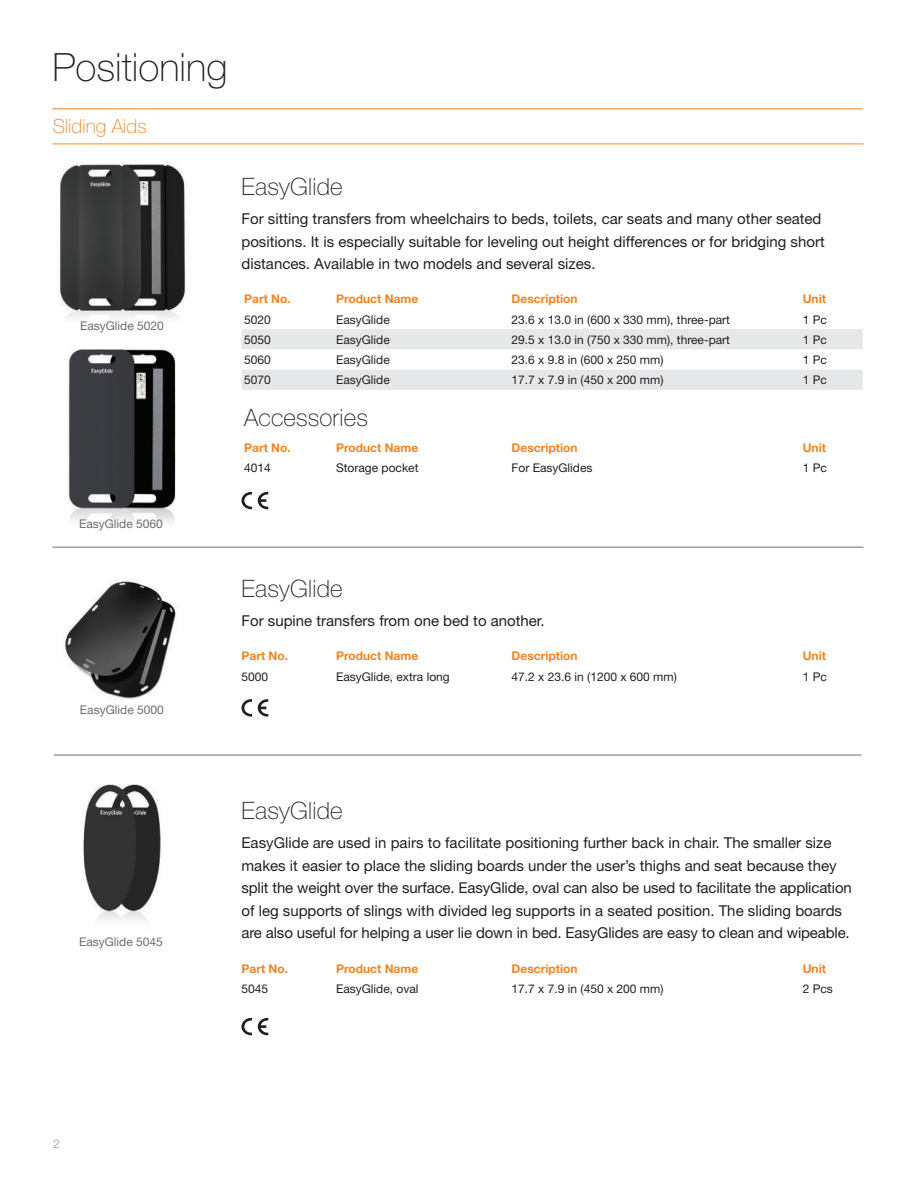
<style>
.page{position:relative;width:917px;height:1189px;background:#fff}
.page>*{position:absolute;margin:0;border:0;box-sizing:border-box;transform-origin:0 0}
.t1{font:100 39px "Helvetica Neue";color:#231f20}
.t2{font:100 24px "Helvetica Neue";letter-spacing:.01em;color:#231f20}
.t3{font:100 19.5px "Helvetica Neue";color:#f58220}
.t4{font:15px/22.5px "Helvetica Neue";color:#231f20}
.t5{font:12px "Helvetica Neue";color:#231f20}
.t6{font:700 12px "Helvetica Neue";color:#f58220}
.t7{font:12px "Helvetica Neue";color:#6d6e71}
.t8{font:300 12px "Helvetica Neue";color:#939598}
</style>
<div class="page">
<hr style="left:52px;top:144px;width:811px;height:1px;background:#f58220">
<hr style="left:52px;top:108px;width:810px;height:1px;background:#f58220">
<img style="left:63px;top:579px;width:115px;height:120px">
<img style="left:60px;top:162px;width:126px;height:157px">
<img style="left:68px;top:349px;width:108px;height:174px">
<hr style="left:52px;top:547px;width:811px;height:1px;background:#6d6e71">
<img style="left:83px;top:784px;width:78px;height:139px">
<hr style="left:54px;top:755px;width:807px;height:1px;background:#6d6e71">
<svg style="left:241px;top:329px;width:621px;height:61px"></svg>
<svg style="left:258px;top:492px;width:10px;height:17px"></svg>
<svg style="left:241px;top:492px;width:11px;height:17px"></svg>
<svg style="left:258px;top:699px;width:10px;height:17px"></svg>
<svg style="left:241px;top:699px;width:11px;height:17px"></svg>
<svg style="left:258px;top:1018px;width:10px;height:17px"></svg>
<svg style="left:241px;top:1018px;width:11px;height:17px"></svg>
<h1 class="t1" style="left:52px;top:52px;width:176px">Positioning</h1>
<h3 class="t3" style="left:53px;top:119px;width:96px">Sliding Aids</h3>
<p class="t7" style="left:80px;top:321px;width:85px">EasyGlide 5020</p>
<h2 class="t2" style="left:241px;top:177px;width:103px">EasyGlide</h2>
<p class="t4" style="left:241px;top:209px;width:585px">For sitting transfers from wheelchairs to beds, toilets, car seats and many other seated positions. It is especially suitable for leveling out height differences or for bridging short distances. Available in two models and several sizes.</p>
<p class="t6" style="left:244px;top:295px;width:48px">Part No.</p>
<p class="t6" style="left:336px;top:295px;width:84px">Product Name</p>
<p class="t6" style="left:511px;top:295px;width:67px">Description</p>
<p class="t6" style="left:802px;top:295px;width:25px">Unit</p>
<p class="t5" style="left:244px;top:315px;width:28px">5020</p>
<p class="t5" style="left:336px;top:315px;width:55px">EasyGlide</p>
<p class="t5" style="left:511px;top:315px;width:220px">23.6 x 13.0 in (600 x 330 mm), three-part</p>
<p class="t5" style="left:802px;top:315px;width:26px">1 Pc</p>
<p class="t5" style="left:244px;top:335px;width:28px">5050</p>
<p class="t5" style="left:336px;top:335px;width:55px">EasyGlide</p>
<p class="t5" style="left:511px;top:335px;width:220px">29.5 x 13.0 in (750 x 330 mm), three-part</p>
<p class="t5" style="left:802px;top:335px;width:26px">1 Pc</p>
<p class="t5" style="left:244px;top:355px;width:28px">5060</p>
<p class="t5" style="left:336px;top:355px;width:55px">EasyGlide</p>
<p class="t5" style="left:511px;top:355px;width:153px">23.6 x 9.8 in (600 x 250 mm)</p>
<p class="t5" style="left:802px;top:355px;width:26px">1 Pc</p>
<p class="t5" style="left:244px;top:376px;width:28px">5070</p>
<p class="t5" style="left:336px;top:376px;width:55px">EasyGlide</p>
<p class="t5" style="left:511px;top:376px;width:153px">17.7 x 7.9 in (450 x 200 mm)</p>
<p class="t5" style="left:802px;top:376px;width:26px">1 Pc</p>
<h2 class="t2" style="left:244px;top:409px;width:125px">Accessories</h2>
<p class="t6" style="left:244px;top:443px;width:48px">Part No.</p>
<p class="t6" style="left:336px;top:443px;width:84px">Product Name</p>
<p class="t6" style="left:511px;top:443px;width:67px">Description</p>
<p class="t6" style="left:802px;top:443px;width:25px">Unit</p>
<p class="t5" style="left:244px;top:463px;width:28px">4014</p>
<p class="t5" style="left:336px;top:463px;width:84px">Storage pocket</p>
<p class="t5" style="left:511px;top:463px;width:82px">For EasyGlides</p>
<p class="t5" style="left:802px;top:463px;width:26px">1 Pc</p>
<p class="t7" style="left:79px;top:520px;width:85px">EasyGlide 5060</p>
<p class="t7" style="left:80px;top:705px;width:85px">EasyGlide 5000</p>
<h2 class="t2" style="left:241px;top:579px;width:103px">EasyGlide</h2>
<p class="t4" style="left:241px;top:611px;width:305px">For supine transfers from one bed to another.</p>
<p class="t6" style="left:241px;top:651px;width:48px">Part No.</p>
<p class="t6" style="left:336px;top:651px;width:84px">Product Name</p>
<p class="t6" style="left:511px;top:651px;width:67px">Description</p>
<p class="t6" style="left:802px;top:651px;width:25px">Unit</p>
<p class="t5" style="left:241px;top:672px;width:28px">5000</p>
<p class="t5" style="left:336px;top:672px;width:115px">EasyGlide, extra long</p>
<p class="t5" style="left:511px;top:672px;width:167px">47.2 x 23.6 in (1200 x 600 mm)</p>
<p class="t5" style="left:802px;top:672px;width:26px">1 Pc</p>
<p class="t7" style="left:79px;top:937px;width:85px">EasyGlide 5045</p>
<h2 class="t2" style="left:241px;top:802px;width:103px">EasyGlide</h2>
<p class="t4" style="left:241px;top:833px;width:612px">EasyGlide are used in pairs to facilitate positioning further back in chair. The smaller size makes it easier to place the sliding boards under the user’s thighs and seat because they split the weight over the surface. EasyGlide, oval can also be used to facilitate the application of leg supports of slings with divided leg supports in a seated position. The sliding boards are also useful for helping a user lie down in bed. EasyGlides are easy to clean and wipeable.</p>
<p class="t6" style="left:241px;top:964px;width:48px">Part No.</p>
<p class="t6" style="left:336px;top:964px;width:84px">Product Name</p>
<p class="t6" style="left:511px;top:964px;width:67px">Description</p>
<p class="t6" style="left:802px;top:964px;width:25px">Unit</p>
<p class="t5" style="left:241px;top:984px;width:28px">5045</p>
<p class="t5" style="left:336px;top:984px;width:84px">EasyGlide, oval</p>
<p class="t5" style="left:511px;top:984px;width:153px">17.7 x 7.9 in (450 x 200 mm)</p>
<p class="t5" style="left:802px;top:984px;width:32px">2 Pcs</p>
<p class="t8" style="left:53px;top:1137px;width:8px">2</p>
</div>
